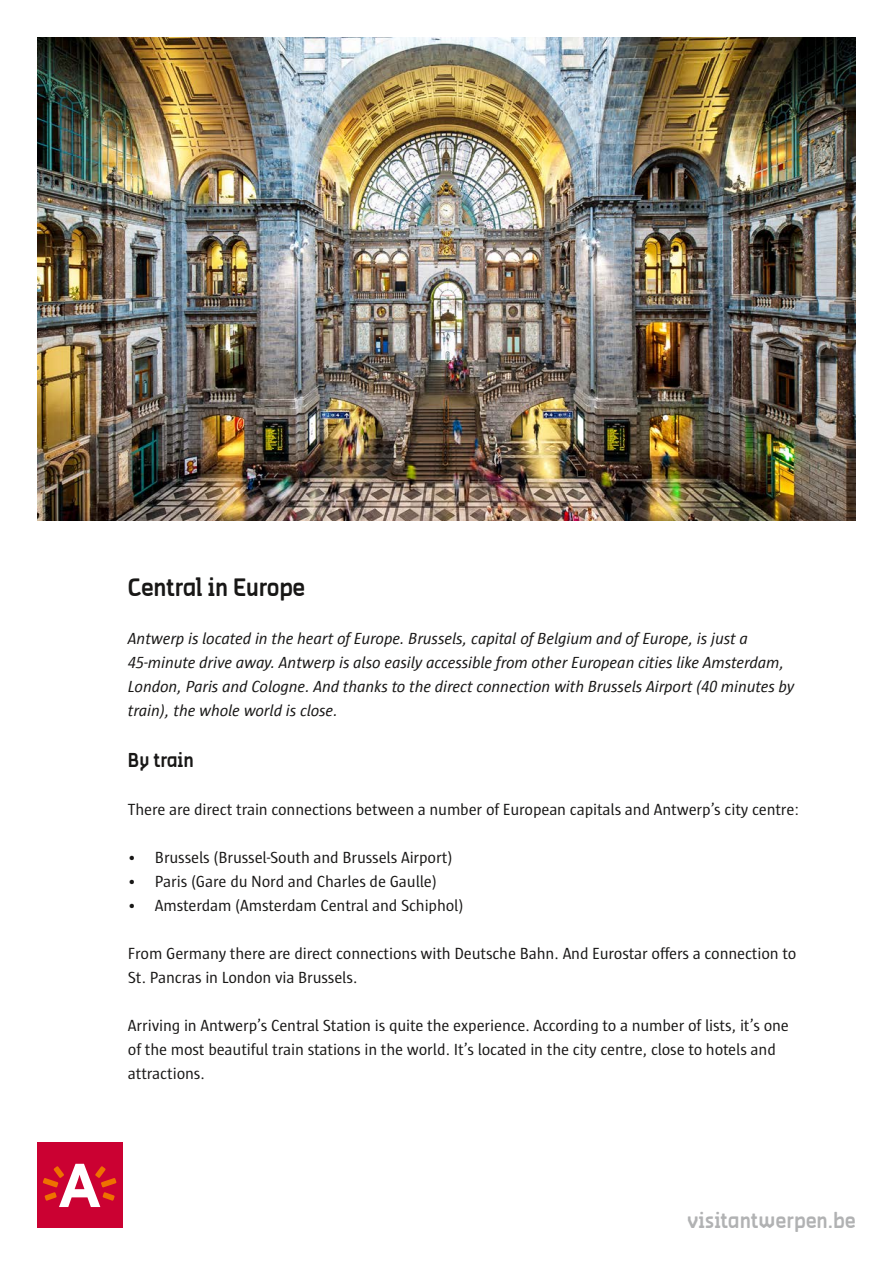
<style>
.page{position:relative;width:893px;height:1263px;background:#fff}
.page>*{position:absolute;margin:0;border:0;box-sizing:border-box;transform-origin:0 0}
.t1{font:22.5px "Antwerpen";letter-spacing:-.01em;color:#181716}
.t2{font:19.5px "Antwerpen";color:#b1b2b3}
.t3{font:18px "Antwerpen";letter-spacing:-.01em;color:#181716}
.t4{font:16.5px/24px "Sun Antwerpen";letter-spacing:-.01em;color:#181716}
.t5{font:italic 16.5px/24px "Sun Antwerpen";letter-spacing:-.01em;color:#181716}
</style>
<div class="page">
<img style="left:37px;top:37px;width:819px;height:484px">
<div style="left:37px;top:1143px;width:85px;height:85px;background:#cb0132"></div>
<svg style="left:43px;top:1164px;width:74px;height:43px"></svg>
<h1 class="t1" style="left:128px;top:573px;width:179px">Central in Europe</h1>
<p class="t5" style="left:128px;top:626px;width:668px">Antwerp is located in the heart of Europe. Brussels, capital of Belgium and of Europe, is just a 45-minute drive away. Antwerp is also easily accessible from other European cities like Amsterdam, London, Paris and Cologne. And thanks to the direct connection with Brussels Airport (40 minutes by train), the whole world is close.</p>
<h2 class="t3" style="left:128px;top:748px;width:67px">By train</h2>
<p class="t4" style="left:128px;top:797px;width:673px">There are direct train connections between a number of European capitals and Antwerp’s city centre:</p>
<p class="t4" style="left:128px;top:845px;width:326px">• Brussels (Brussel-South and Brussels Airport)</p>
<p class="t4" style="left:128px;top:869px;width:310px">• Paris (Gare du Nord and Charles de Gaulle)</p>
<p class="t4" style="left:128px;top:893px;width:337px">• Amsterdam (Amsterdam Central and Schiphol)</p>
<p class="t4" style="left:128px;top:941px;width:670px">From Germany there are direct connections with Deutsche Bahn. And Eurostar offers a connection to<br>St. Pancras in London via Brussels.</p>
<p class="t4" style="left:128px;top:1013px;width:662px">Arriving in Antwerp’s Central Station is quite the experience. According to a number of lists, it’s one of the most beautiful train stations in the world. It’s located in the city centre, close to hotels and attractions.</p>
<p class="t2" style="left:687px;top:1208px;width:170px">visitantwerpen.be</p>
</div>
